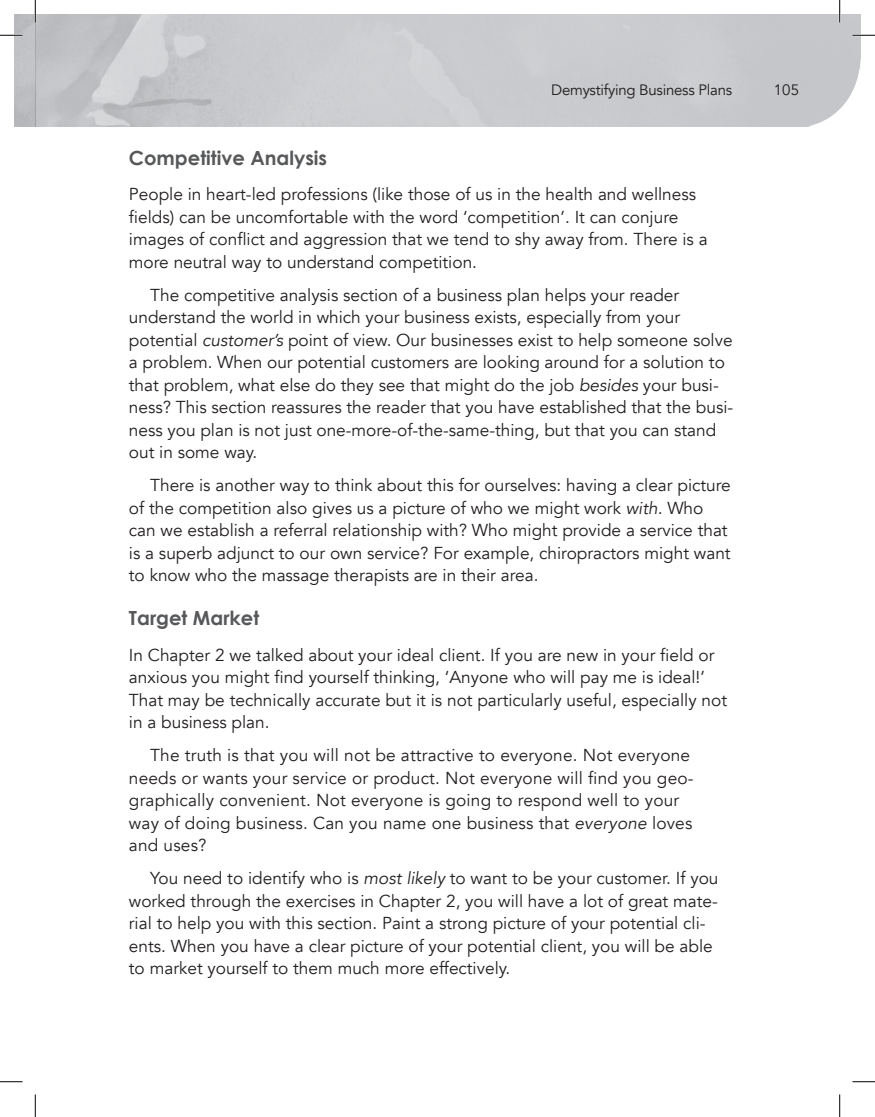
<style>
.page{position:relative;width:875px;height:1117px;background:#fff}
.page>*{position:absolute;margin:0;border:0;box-sizing:border-box;transform-origin:0 0}
.t1{font:700 19.5px "Century Gothic";color:#57585a}
.TX1{font:17.25px/22.5px "Avenir";color:#231f20}
.TX{font:17.25px/22.5px "Avenir";color:#231f20}
.t2{font:15px "Avenir";letter-spacing:-.015em;color:#231f20}
.s1{font-style:italic}
</style>
<div class="page">
<img style="left:14px;top:14px;width:793px;height:112px">
<hr style="left:0;top:34px;width:22px;height:2px;background:#fff">
<hr style="left:34px;top:0;width:2px;height:23px;background:#fff">
<svg style="left:0;top:35px;width:22px;height:1px"></svg>
<svg style="left:0;top:1081px;width:22px;height:1px"></svg>
<svg style="left:852px;top:1081px;width:22px;height:1px"></svg>
<svg style="left:35px;top:0;width:1px;height:23px"></svg>
<svg style="left:35px;top:1094px;width:1px;height:22px"></svg>
<svg style="left:807px;top:0;width:67px;height:127px"></svg>
<svg style="left:839px;top:1094px;width:1px;height:22px"></svg>
<p class="t2" style="left:551px;top:81px;width:182px">Demystifying Business Plans</p>
<p class="t2" style="left:773px;top:81px;width:27px">105</p>
<h2 class="t1" style="left:129px;top:143px;width:200px">Competitive Analysis</h2>
<p class="TX" style="left:129px;top:183px;width:580px">People in heart-led professions (like those of us in the health and wellness fields) can be uncomfortable with the word ‘competition’. It can conjure images of conflict and aggression that we tend to shy away from. There is a more neutral way to understand competition.</p>
<p class="TX1" style="left:129px;top:284px;width:605px;text-indent:21px">The competitive analysis section of a business plan helps your reader understand the world in which your business exists, especially from your potential <span class="s1">customer’s</span> point of view. Our businesses exist to help someone solve a problem. When our potential customers are looking around for a solution to that problem, what else do they see that might do the job <span class="s1">besides</span> your busi&shy;ness? This section reassures the reader that you have established that the busi&shy;ness you plan is not just one-more-of-the-same-thing, but that you can stand out in some way.</p>
<p class="TX1" style="left:129px;top:474px;width:603px;text-indent:21px">There is another way to think about this for ourselves: having a clear picture of the competition also gives us a picture of who we might work <span class="s1">with.</span> Who can we establish a referral relationship with? Who might provide a service that is a superb adjunct to our own service? For example, chiropractors might want to know who the massage therapists are in their area.</p>
<h2 class="t1" style="left:129px;top:603px;width:132px">Target Market</h2>
<p class="TX" style="left:129px;top:643px;width:599px">In Chapter 2 we talked about your ideal client. If you are new in your field or anxious you might find yourself thinking, ‘Anyone who will pay me is ideal!’ That may be technically accurate but it is not particularly useful, especially not in a business plan.</p>
<p class="TX1" style="left:129px;top:744px;width:566px;text-indent:21px">The truth is that you will not be attractive to everyone. Not everyone needs or wants your service or product. Not everyone will find you geo&shy;graphically convenient. Not everyone is going to respond well to your way of doing business. Can you name one business that <span class="s1">everyone</span> loves and uses?</p>
<p class="TX1" style="left:129px;top:867px;width:591px;text-indent:21px">You need to identify who is <span class="s1">most likely</span> to want to be your customer. If you worked through the exercises in Chapter 2, you will have a lot of great mate&shy;rial to help you with this section. Paint a strong picture of your potential cli&shy;ents. When you have a clear picture of your potential client, you will be able to market yourself to them much more effectively.</p>
</div>
